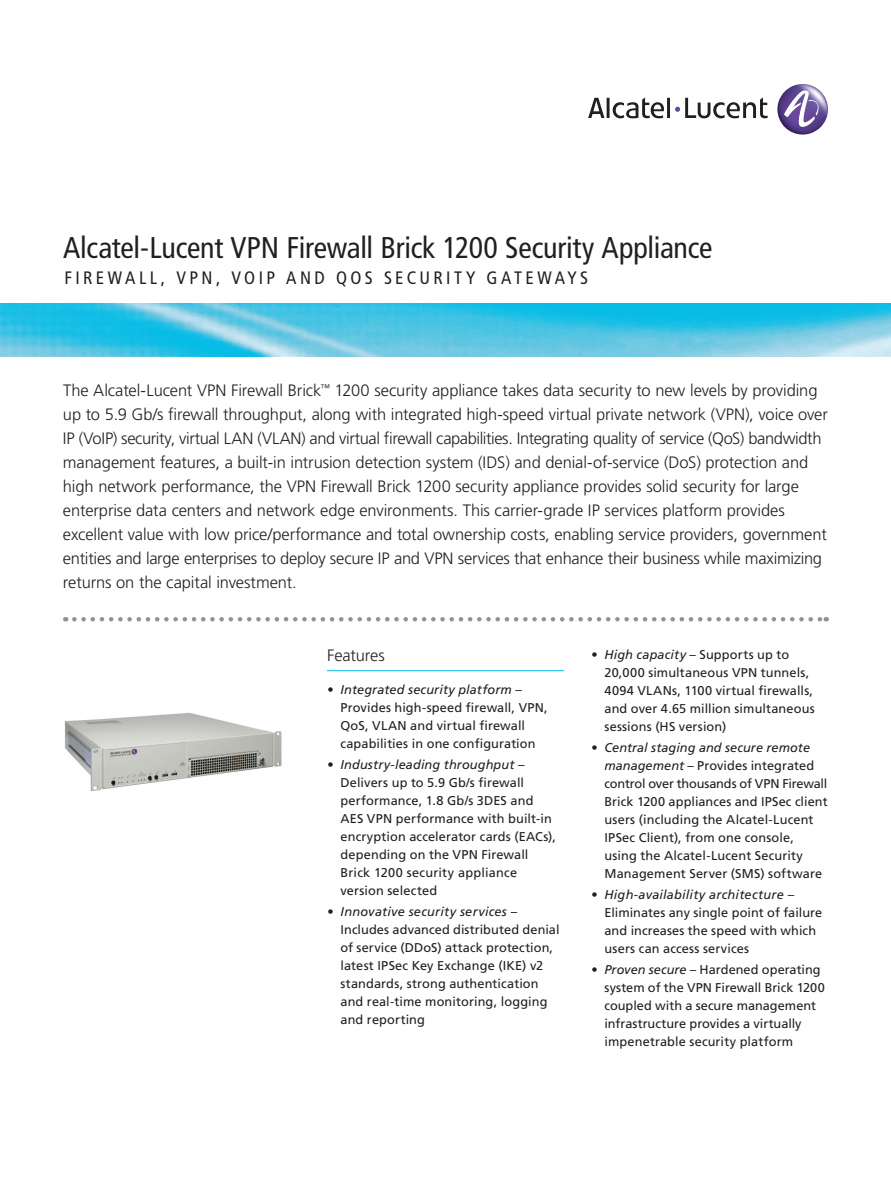
<style>
.page{position:relative;width:891px;height:1188px;background:#fff}
.page>*{position:absolute;margin:0;border:0;box-sizing:border-box;transform-origin:0 0}
.t1{font:condensed 30px "Frutiger LT Std";letter-spacing:-.01em;color:#231f20}
.t2{font:condensed 18px "Frutiger LT Std";letter-spacing:.245em;color:#231f20}
.t3{font:300 16.5px/24px "Frutiger LT Std";letter-spacing:-.01em;color:#231f20}
.t4{font:12.75px/18px "Frutiger LT Std";letter-spacing:.01em;color:#231f20}
.t5{font:italic 12.75px "Frutiger LT Std";letter-spacing:.015em;color:#231f20}
.s1{font-style:italic}
</style>
<div class="page">
<img style="left:777px;top:84px;width:51px;height:51px">
<svg style="left:784px;top:90px;width:38px;height:38px"></svg>
<svg style="left:588px;top:97px;width:180px;height:21px"></svg>
<img style="left:0;top:303px;width:891px;height:54px">
<hr style="left:327px;top:670px;width:237px;height:1px;background:#02bce5">
<svg style="left:74px;top:617px;width:753px;height:4px"></svg>
<img style="left:64px;top:712px;width:218px;height:79px">
<h1 class="t1" style="left:63px;top:230px;width:651px">Alcatel-Lucent VPN Firewall Brick 1200 Security Appliance</h1>
<h2 class="t2" style="left:65px;top:267px;width:73px">Fire wall</h2>
<h2 class="t2" style="left:161px;top:267px;width:139px">, VPN, VoI P and</h2>
<h2 class="t2" style="left:336px;top:267px;width:60px">QoS sec</h2>
<h2 class="t2" style="left:420px;top:267px;width:80px">urity gate</h2>
<h2 class="t2" style="left:537px;top:267px;width:51px">ways</h2>
<p class="t3" style="left:63px;top:379px;width:766px">The Alcatel-Lucent VPN Firewall Brick<sup>™</sup> 1200 security appliance takes data security to new levels by providing up to 5.9 Gb/s firewall throughput, along with integrated high-speed virtual private network (VPN), voice over IP (VoIP) security, virtual LAN (VLAN) and virtual firewall capabilities. Integrating quality of service (QoS) bandwidth management features, a built-in intrusion detection system (IDS) and denial-of-service (DoS) protection and high network performance, the VPN Firewall Brick 1200 security appliance provides solid security for large enterprise data centers and network edge environments. This carrier-grade IP services platform provides excellent value with low price/performance and total ownership costs, enabling service providers, government entities and large enterprises to deploy secure IP and VPN services that enhance their business while maximizing returns on the capital investment.</p>
<p class="t3" style="left:327px;top:644px;width:59px">Features</p>
<p class="t5" style="left:327px;top:683px;width:196px">• Integrated security platform –</p>
<p class="t4" style="left:341px;top:699px;width:209px">Provides high-speed firewall, VPN,<br>QoS, VLAN and virtual firewall capabilities in one configuration</p>
<p class="t5" style="left:327px;top:758px;width:199px">• Industry-leading throughput –</p>
<p class="t4" style="left:341px;top:774px;width:217px">Delivers up to 5.9 Gb/s firewall performance, 1.8 Gb/s 3DES and<br>AES VPN performance with built-in encryption accelerator cards (EACs), depending on the VPN Firewall<br>Brick 1200 security appliance version selected</p>
<p class="t5" style="left:327px;top:905px;width:192px">• Innovative security services –</p>
<p class="t4" style="left:341px;top:921px;width:221px">Includes advanced distributed denial of service (DDoS) attack protection, latest IPSec Key Exchange (IKE) v2 standards, strong authentication and real-time monitoring, logging and reporting</p>
<p class="t4" style="left:605px;top:645px;width:212px;text-indent:-14px"><span class="s1">• High capacity –</span> Supports up to<br>20,000 simultaneous VPN tunnels,<br>4094 VLANs, 1100 virtual firewalls, and over 4.65 million simultaneous sessions (HS version)</p>
<p class="t4" style="left:605px;top:738px;width:225px;text-indent:-14px"><span class="s1">• Central staging and secure remote management –</span> Provides integrated control over thousands of VPN Firewall Brick 1200 appliances and IPSec client users (including the Alcatel-Lucent IPSec Client), from one console, using the Alcatel-Lucent Security Management Server (SMS) software</p>
<p class="t5" style="left:591px;top:887px;width:205px">• High-availability architecture –</p>
<p class="t4" style="left:605px;top:903px;width:219px">Eliminates any single point of failure and increases the speed with which users can access services</p>
<p class="t4" style="left:605px;top:960px;width:222px;text-indent:-14px"><span class="s1">• Proven secure –</span> Hardened operating system of the VPN Firewall Brick 1200 coupled with a secure management infrastructure provides a virtually impenetrable security platform</p>
</div>
